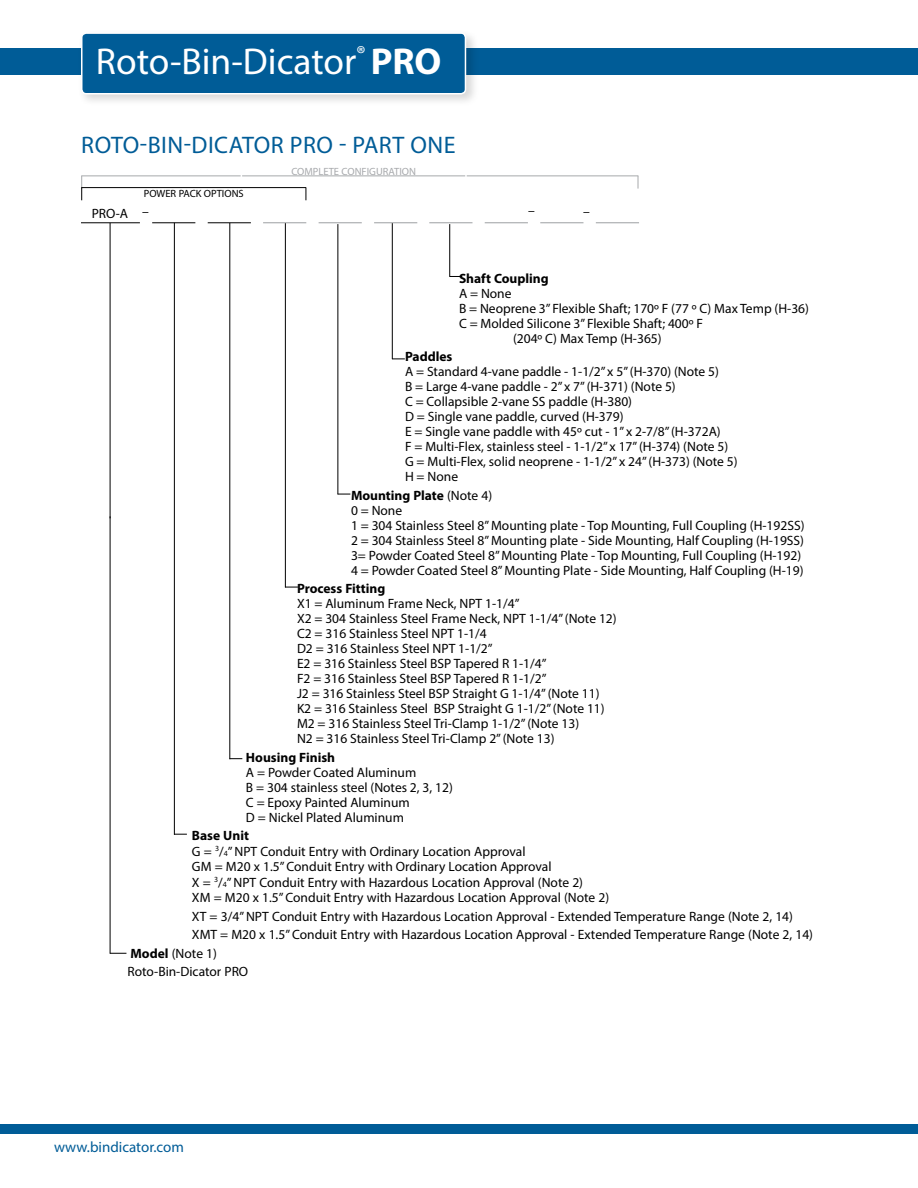
<style>
.page{position:relative;width:918px;height:1188px;background:#fff}
.page>*{position:absolute;margin:0;border:0;box-sizing:border-box;transform-origin:0 0}
.t1{font:37.5px "Myriad Pro";color:#fff}
.t2{font:24px "Myriad Pro";letter-spacing:.02em;color:#005c97}
.t3{font:15px "Myriad Pro";color:#005c97}
.t4{font:13.5px/15px "Myriad Pro";color:#000}
.t5{font:700 13.5px "Myriad Pro";color:#000}
.t6{font:10.5px "Myriad Pro";color:#a7a9ac}
.t7{font:10.5px "Myriad Pro";color:#000}
.s1{font-weight:700}
.s2{font-size:7.8px}
</style>
<div class="page">
<div style="left:0;top:48px;width:918px;height:27px;background:#005c97"></div>
<div style="left:0;top:1124px;width:918px;height:10px;background:#005c97"></div>
<div style="left:78px;top:29px;width:401px;height:78px;background:#000;opacity:.16"></div>
<div style="left:82px;top:33px;width:383px;height:61px;background:#005c97;border-radius:5px"></div>
<div style="left:81px;top:32px;width:385px;height:63px;border:2px solid #fff;border-radius:5px"></div>
<hr style="left:81px;top:176px;width:557px;height:1px;background:#a7a9ac">
<svg style="left:638px;top:176px;width:1px;height:13px"></svg>
<hr style="left:81px;top:222px;width:59px;height:1px;background:#000">
<hr style="left:110px;top:223px;width:1px;height:295px;background:#000">
<hr style="left:110px;top:516px;width:1px;height:438px;background:#000">
<svg style="left:110px;top:953px;width:16px;height:1px"></svg>
<hr style="left:208px;top:222px;width:43px;height:1px;background:#000">
<hr style="left:263px;top:222px;width:43px;height:1px;background:#9d9fa2">
<hr style="left:319px;top:222px;width:43px;height:1px;background:#9d9fa2">
<hr style="left:374px;top:222px;width:43px;height:1px;background:#9d9fa2">
<hr style="left:429px;top:222px;width:44px;height:1px;background:#9d9fa2">
<hr style="left:485px;top:222px;width:43px;height:1px;background:#9d9fa2">
<hr style="left:540px;top:222px;width:43px;height:1px;background:#9d9fa2">
<hr style="left:596px;top:222px;width:43px;height:1px;background:#9d9fa2">
<hr style="left:152px;top:222px;width:43px;height:1px;background:#000">
<hr style="left:174px;top:223px;width:1px;height:612px;background:#000">
<svg style="left:174px;top:834px;width:13px;height:1px"></svg>
<hr style="left:229px;top:223px;width:1px;height:536px;background:#000">
<svg style="left:230px;top:758px;width:12px;height:1px"></svg>
<hr style="left:81px;top:187px;width:225px;height:1px;background:#000">
<svg style="left:81px;top:176px;width:1px;height:24px"></svg>
<svg style="left:306px;top:188px;width:1px;height:12px"></svg>
<hr style="left:285px;top:223px;width:1px;height:365px;background:#000">
<svg style="left:285px;top:587px;width:13px;height:1px"></svg>
<hr style="left:338px;top:224px;width:1px;height:270px;background:#000">
<svg style="left:338px;top:494px;width:12px;height:1px"></svg>
<hr style="left:392px;top:223px;width:1px;height:136px;background:#000">
<svg style="left:392px;top:359px;width:13px;height:1px"></svg>
<hr style="left:449px;top:224px;width:1px;height:53px;background:#000">
<svg style="left:449px;top:276px;width:13px;height:1px"></svg>
<h1 class="t1" style="left:96px;top:38px;width:347px">Roto-Bin-Dicator<sup>®</sup> <span class="s1">PRO</span></h1>
<h2 class="t2" style="left:81px;top:130px;width:376px">ROTO-BIN-DICATOR PRO - PART ONE</h2>
<p class="t4" style="left:92px;top:206px;width:38px">PRO-A</p>
<p class="t7" style="left:144px;top:187px;width:102px">POWER PACK OPTIONS</p>
<p class="t4" style="left:142px;top:204px;width:8px">–</p>
<p class="t6" style="left:291px;top:165px;width:126px">COMPLETE CONFIGURATION</p>
<p class="t4" style="left:528px;top:203px;width:8px">–</p>
<p class="t4" style="left:583px;top:204px;width:8px">–</p>
<p class="t5" style="left:459px;top:269px;width:91px">Shaft Coupling</p>
<p class="t4" style="left:459px;top:285px;width:54px">A = None</p>
<p class="t4" style="left:459px;top:300px;width:352px">B = Neoprene 3” Flexible Shaft; 170º F (77 º C) Max Temp (H-36)</p>
<p class="t4" style="left:459px;top:315px;width:246px">C = Molded Silicone 3” Flexible Shaft; 400º F</p>
<p class="t4" style="left:513px;top:330px;width:150px">(204º C) Max Temp (H-365)</p>
<p class="t5" style="left:405px;top:348px;width:49px">Paddles</p>
<p class="t4" style="left:405px;top:364px;width:334px">A = Standard 4-vane paddle - 1-1/2” x 5” (H-370) (Note 5)<br>B = Large 4-vane paddle - 2” x 7” (H-371) (Note 5)<br>C = Collapsible 2-vane SS paddle (H-380)<br>D = Single vane paddle, curved (H-379)<br>E = Single vane paddle with 45º cut - 1” x 2-7/8” (H-372A)<br>F = Multi-Flex, stainless steel - 1-1/2” x 17” (H-374) (Note 5)<br>G = Multi-Flex, solid neoprene - 1-1/2” x 24” (H-373) (Note 5)<br>H = None</p>
<p class="t4" style="left:351px;top:487px;width:455px"><span class="s1">Mounting Plate</span> (Note 4)<br>0 = None<br>1 = 304 Stainless Steel 8” Mounting plate - Top Mounting, Full Coupling (H-192SS)<br>2 = 304 Stainless Steel 8” Mounting plate - Side Mounting, Half Coupling (H-19SS)<br>3= Powder Coated Steel 8” Mounting Plate - Top Mounting, Full Coupling (H-192)<br>4 = Powder Coated Steel 8” Mounting Plate - Side Mounting, Half Coupling (H-19)</p>
<p class="t5" style="left:297px;top:580px;width:90px">Process Fitting</p>
<p class="t4" style="left:297px;top:596px;width:321px">X1 = Aluminum Frame Neck, NPT 1-1/4”<br>X2 = 304 Stainless Steel Frame Neck, NPT 1-1/4” (Note 12)<br>C2 = 316 Stainless Steel NPT 1-1/4<br>D2 = 316 Stainless Steel NPT 1-1/2”<br>E2 = 316 Stainless Steel BSP Tapered R 1-1/4”<br>F2 = 316 Stainless Steel BSP Tapered R 1-1/2”<br>J2 = 316 Stainless Steel BSP Straight G 1-1/4” (Note 11)<br>K2 = 316 Stainless Steel BSP Straight G 1-1/2” (Note 11)<br>M2 = 316 Stainless Steel Tri-Clamp 1-1/2” (Note 13)<br>N2 = 316 Stainless Steel Tri-Clamp 2” (Note 13)</p>
<p class="t5" style="left:246px;top:748px;width:91px">Housing Finish</p>
<p class="t4" style="left:246px;top:764px;width:208px">A = Powder Coated Aluminum<br>B = 304 stainless steel (Notes 2, 3, 12)<br>C = Epoxy Painted Aluminum<br>D = Nickel Plated Aluminum</p>
<p class="t4" style="left:192px;top:828px;width:419px;line-height:15.5px"><span class="s1">Base Unit<br></span>G = <sup>3</sup>/<span class="s2">4</span>” NPT Conduit Entry with Ordinary Location Approval<br>GM = M20 x 1.5” Conduit Entry with Ordinary Location Approval<br>X = <sup>3</sup>/<span class="s2">4</span>” NPT Conduit Entry with Hazardous Location Approval (Note 2)<br>XM = M20 x 1.5” Conduit Entry with Hazardous Location Approval (Note 2)</p>
<p class="t4" style="left:192px;top:908px;width:603px">XT = 3/4” NPT Conduit Entry with Hazardous Location Approval - Extended Temperature Range (Note 2, 14)</p>
<p class="t4" style="left:192px;top:927px;width:623px">XMT = M20 x 1.5” Conduit Entry with Hazardous Location Approval - Extended Temperature Range (Note 2, 14)</p>
<p class="t4" style="left:131px;top:945px;width:88px"><span class="s1">Model</span> (Note 1)</p>
<p class="t4" style="left:127px;top:964px;width:122px">Roto-Bin-Dicator PRO</p>
<p class="t3" style="left:54px;top:1137px;width:131px">www.bindicator.com</p>
</div>
